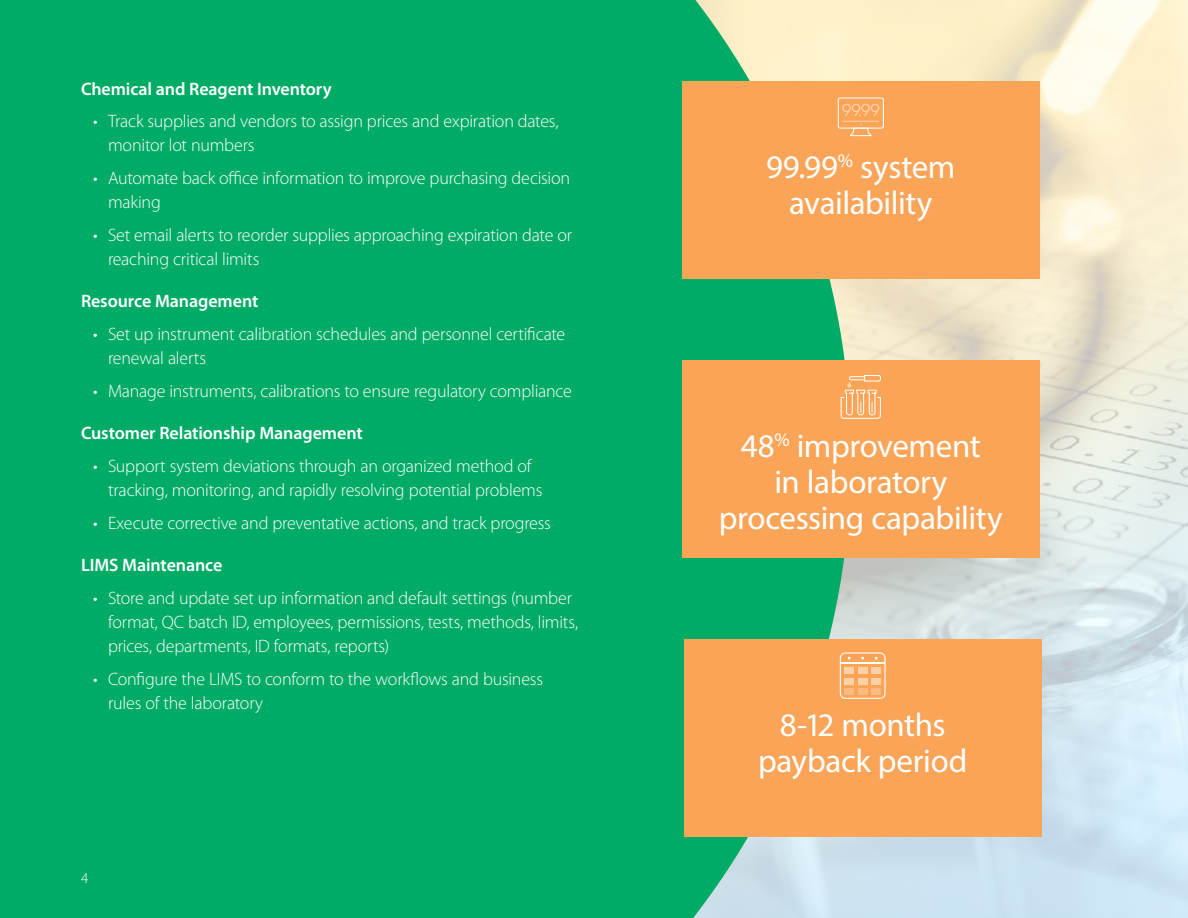
<style>
.page{position:relative;width:1188px;height:918px;background:#fff}
.page>*{position:absolute;margin:0;border:0;box-sizing:border-box;transform-origin:0 0}
.t1{font:33px/36px "Myriad Pro";letter-spacing:-.01em;color:#fff;text-align:center}
.t2{font:300 18px/24px "Myriad Pro";letter-spacing:-.015em;color:#fff}
.t3{font:600 18px "Myriad Pro";letter-spacing:-.005em;color:#fff}
.t4{font:300 15px "Myriad Pro";color:#fff}
</style>
<div class="page">
<img style="left:851px;top:0;width:337px;height:918px">
<svg style="left:682px;top:0;width:169px;height:918px;background:#59c393"></svg>
<div style="left:0;top:0;width:682px;height:918px;background:#00ab66"></div>
<div style="left:682px;top:81px;width:358px;height:198px;background:#f9a457"></div>
<div style="left:682px;top:360px;width:358px;height:198px;background:#f9a457"></div>
<div style="left:684px;top:639px;width:357px;height:198px;background:#f9a457"></div>
<svg style="left:841px;top:375px;width:40px;height:44px"></svg>
<svg style="left:840px;top:652px;width:46px;height:47px"></svg>
<svg style="left:838px;top:97px;width:46px;height:39px"></svg>
<p class="t3" style="left:81px;top:77px;width:252px">Chemical and Reagent Inventory</p>
<p class="t2" style="left:108px;top:109px;width:452px;text-indent:-15px">• Track supplies and vendors to assign prices and expiration dates, monitor lot numbers</p>
<p class="t2" style="left:108px;top:166px;width:464px;text-indent:-15px">• Automate back office information to improve purchasing decision making</p>
<p class="t2" style="left:108px;top:223px;width:466px;text-indent:-15px">• Set email alerts to reorder supplies approaching expiration date or reaching critical limits</p>
<p class="t3" style="left:81px;top:290px;width:179px">Resource Management</p>
<p class="t2" style="left:108px;top:322px;width:459px;text-indent:-15px">• Set up instrument calibration schedules and personnel certificate renewal alerts</p>
<p class="t2" style="left:93px;top:379px;width:480px">• Manage instruments, calibrations to ensure regulatory compliance</p>
<p class="t3" style="left:81px;top:422px;width:283px">Customer Relationship Management</p>
<p class="t2" style="left:108px;top:454px;width:436px;text-indent:-15px">• Support system deviations through an organized method of tracking, monitoring, and rapidly resolving potential problems</p>
<p class="t2" style="left:93px;top:511px;width:459px">• Execute corrective and preventative actions, and track progress</p>
<p class="t3" style="left:81px;top:554px;width:143px">LIMS Maintenance</p>
<p class="t2" style="left:108px;top:586px;width:472px;text-indent:-15px">• Store and update set up information and default settings (number format, QC batch ID, employees, permissions, tests, methods, limits, prices, departments, ID formats, reports)</p>
<p class="t2" style="left:108px;top:667px;width:437px;text-indent:-15px">• Configure the LIMS to conform to the workflows and business rules of the laboratory</p>
<p class="t4" style="left:81px;top:869px;width:9px">4</p>
<h1 class="t1" style="left:766px;top:148px;width:191px">99.99<sup>%</sup> system availability</h1>
<h1 class="t1" style="left:719px;top:427px;width:286px">48<sup>%</sup> improvement<br>in laboratory processing capability</h1>
<h1 class="t1" style="left:758px;top:706px;width:211px">8-12 months payback period</h1>
</div>
